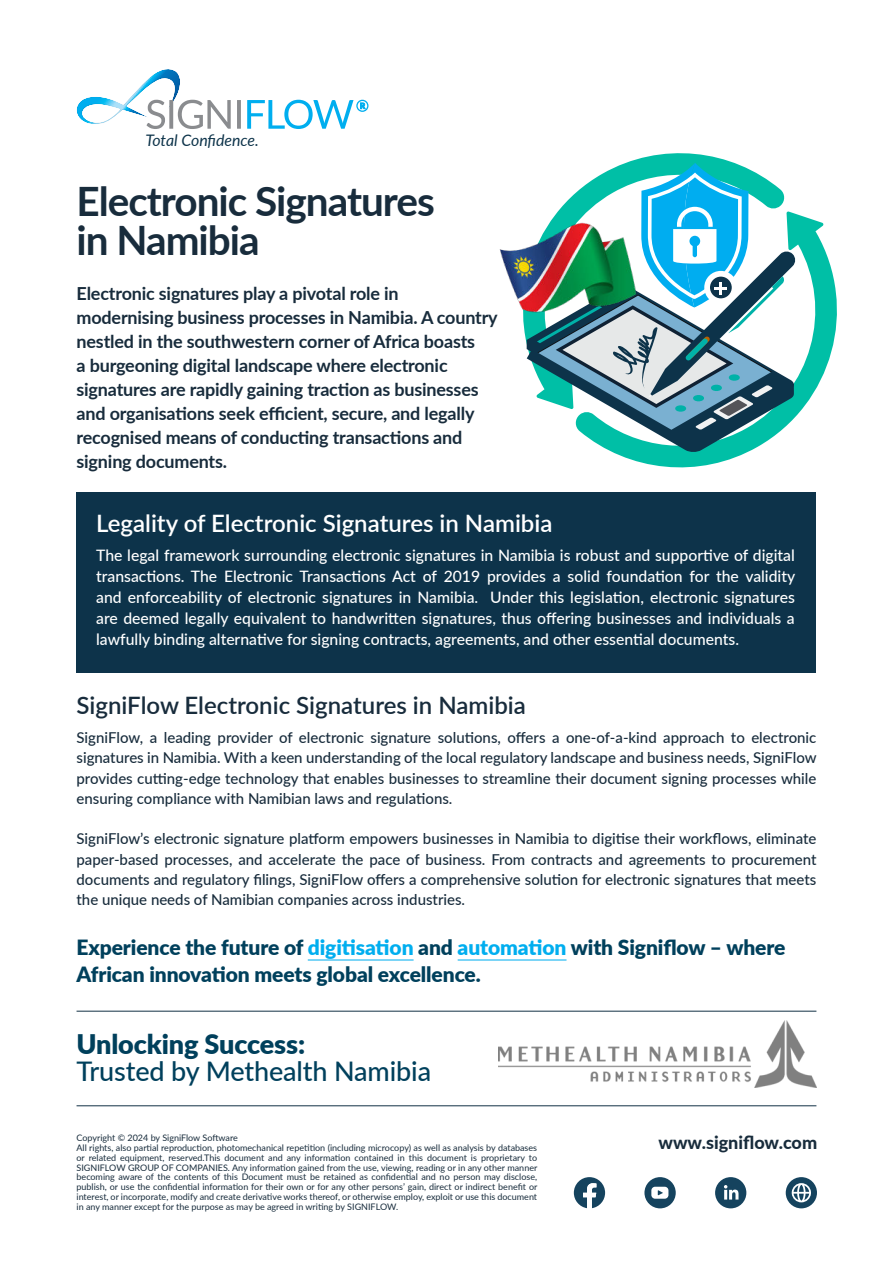
<style>
.page{position:relative;width:893px;height:1263px;background:#fff}
.page>*{position:absolute;margin:0;border:0;box-sizing:border-box;transform-origin:0 0}
.t1{font:700 40.5px/39px "Lato";letter-spacing:-.025em;color:#182c3c}
.t2{font:500 27px "Lato";letter-spacing:-.005em;color:#00405c}
.t3{font:900 27px "Lato";letter-spacing:-.005em;color:#00405c}
.t4{font:600 24px "Lato";color:#fff}
.t5{font:600 24px "Lato";color:#182c3c}
.t6{font:900 21px/27px "Lato";letter-spacing:-.005em;color:#00405c}
.t7{font:700 18px/24px "Lato";letter-spacing:-.01em;color:#182c3c}
.t8{font:800 18px "Lato";color:#182c3c}
.t9{font:italic 15.9px "Lato";letter-spacing:-.01em;color:#0d334a}
.t10{font:500 15.75px/21px "Lato";color:#fff;text-align:justify}
.t11{font:500 15px/20.2px "Lato";color:#182c3c;text-align:justify}
.t12{font:9px/9.8px "Lato";color:#182c3c}
.s1{color:#00aeef}
</style>
<div class="page">
<div style="left:356px;top:100px;width:12px;height:12px;border:1px solid #00aeef;border-radius:50%"></div>
<svg style="left:360px;top:103px;width:6px;height:6px"></svg>
<svg style="left:247px;top:100px;width:107px;height:29px"></svg>
<svg style="left:76px;top:69px;width:165px;height:60px"></svg>
<svg style="left:523px;top:153px;width:212px;height:206px"></svg>
<svg style="left:614px;top:214px;width:223px;height:254px"></svg>
<svg style="left:527px;top:163px;width:269px;height:290px"></svg>
<div style="left:77px;top:492px;width:739px;height:181px;background:#0d334a"></div>
<svg style="left:574px;top:1177px;width:31px;height:31px"></svg>
<div style="left:644px;top:1177px;width:32px;height:31px;background:#15435e;border-radius:50%"></div>
<svg style="left:651px;top:1187px;width:17px;height:12px"></svg>
<div style="left:715px;top:1177px;width:31px;height:31px;background:#15435e;border-radius:50%"></div>
<svg style="left:724px;top:1185px;width:14px;height:14px"></svg>
<div style="left:786px;top:1177px;width:31px;height:31px;background:#15435e;border-radius:50%"></div>
<svg style="left:792px;top:1183px;width:19px;height:19px"></svg>
<hr style="left:77px;top:1011px;width:739px;height:1px;background:#123145">
<hr style="left:77px;top:1105px;width:739px;height:1px;background:#123145">
<hr style="left:308px;top:959px;width:106px;height:1px;background:#00aeef">
<hr style="left:458px;top:959px;width:108px;height:1px;background:#00aeef">
<img style="left:499px;top:221px;width:140px;height:99px">
<img style="left:499px;top:1021px;width:317px;height:66px">
<h3 class="t9" style="left:145px;top:129px;width:115px">Total Confidence.</h3>
<h1 class="t1" style="left:77px;top:186px;width:360px">Electronic Signatures in Namibia</h1>
<p class="t7" style="left:77px;top:283px;width:423px">Electronic signatures play a pivotal role in modernising business processes in Namibia. A country nestled in the southwestern corner of Africa boasts<br>a burgeoning digital landscape where electronic signatures are rapidly gaining traction as businesses and organisations seek efficient, secure, and legally recognised means of conducting transactions and signing documents.</p>
<h3 class="t4" style="left:96px;top:514px;width:458px">Legality of Electronic Signatures in Namibia</h3>
<p class="t10" style="left:96px;top:544px;width:701px">The legal framework surrounding electronic signatures in Namibia is robust and supportive of digital transactions. The Electronic Transactions Act of 2019 provides a solid foundation for the validity and enforceability of electronic signatures in Namibia. Under this legislation, electronic signatures are deemed legally equivalent to handwritten signatures, thus offering businesses and individuals a lawfully binding alternative for signing contracts, agreements, and other essential documents.</p>
<h3 class="t5" style="left:77px;top:697px;width:451px">SigniFlow Electronic Signatures in Namibia</h3>
<p class="t11" style="left:77px;top:727px;width:742px">SigniFlow, a leading provider of electronic signature solutions, offers a one-of-a-kind approach to electronic signatures in Namibia. With a keen understanding of the local regulatory landscape and business needs, SigniFlow provides cutting-edge technology that enables businesses to streamline their document signing processes while ensuring compliance with Namibian laws and regulations.</p>
<p class="t11" style="left:77px;top:828px;width:741px">SigniFlow’s electronic signature platform empowers businesses in Namibia to digitise their workflows, eliminate paper-based processes, and accelerate the pace of business. From contracts and agreements to procurement documents and regulatory filings, SigniFlow offers a comprehensive solution for electronic signatures that meets the unique needs of Namibian companies across industries.</p>
<h3 class="t6" style="left:77px;top:935px;width:710px">Experience the future of <span class="s1">digitisation</span> and <span class="s1">automation</span> with Signiflow – where<br>African innovation meets global excellence.</h3>
<h2 class="t3" style="left:77px;top:1024px;width:230px">Unlocking Success:</h2>
<h2 class="t2" style="left:77px;top:1052px;width:356px">Trusted by Methealth Namibia</h2>
<p class="t12" style="left:77px;top:1133px;width:462px">Copyright © 2024 by SigniFlow Software<br>All rights, also partial reproduction, photomechanical repetition (including microcopy) as well as analysis by databases or related equipment, reserved.This document and any information contained in this document is proprietary to SIGNIFLOW GROUP OF COMPANIES. Any information gained from the use, viewing, reading or in any other manner becoming aware of the contents of this Document must be retained as confidential and no person may disclose, publish, or use the confidential information for their own or for any other persons’ gain, direct or indirect benefit or interest, or incorporate, modify and create derivative works thereof, or otherwise employ, exploit or use this document in any manner except for the purpose as may be agreed in writing by SIGNIFLOW.</p>
<h3 class="t8" style="left:658px;top:1129px;width:160px">www.signiflow.com</h3>
</div>
